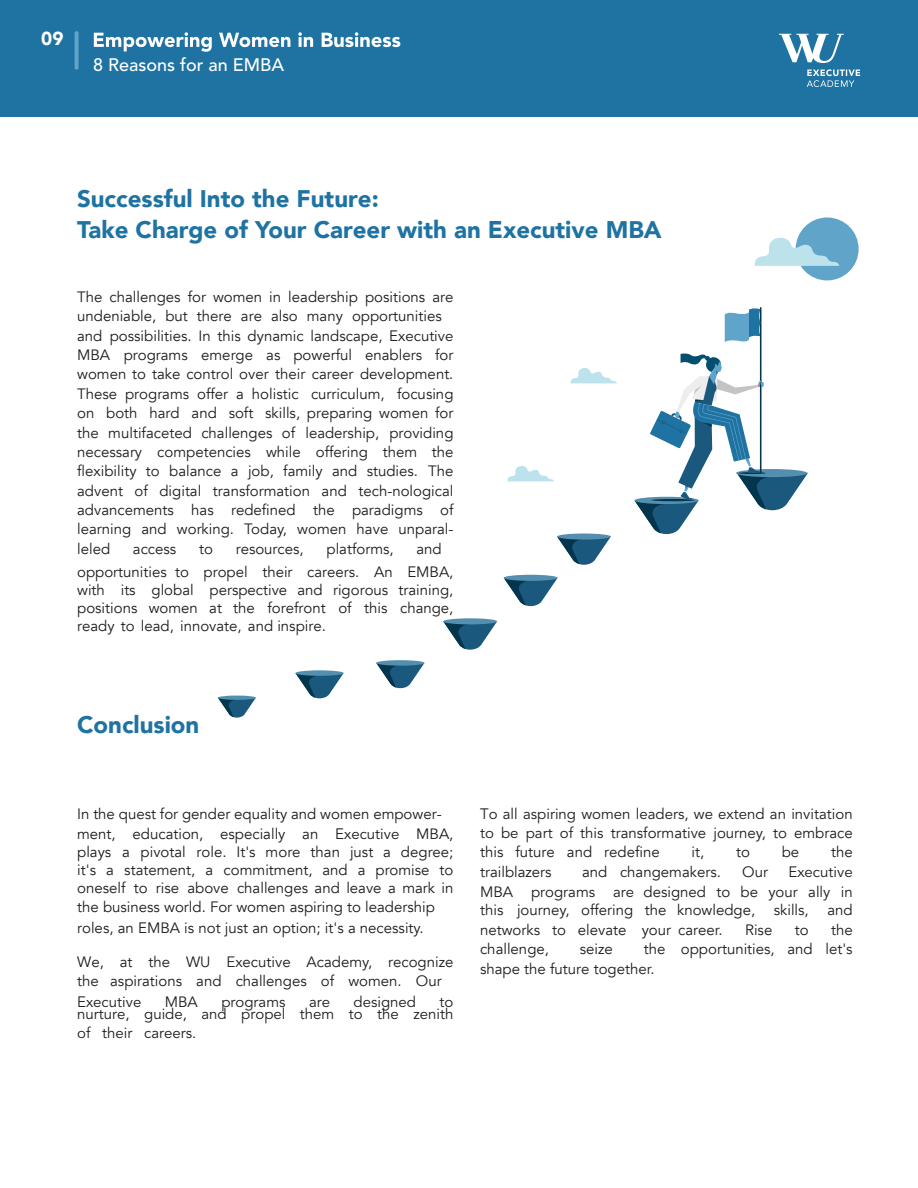
<style>
.page{position:relative;width:918px;height:1188px;background:#fff}
.page>*{position:absolute;margin:0;border:0;box-sizing:border-box;transform-origin:0 0}
.t1{font:900 24px/30.8px "Avenir";color:#1f73a2}
.t2{font:900 18.75px "Avenir";color:#fff}
.t3{font:500 18px "Avenir LT Std";color:#fff}
.t4{font:15px/19.4px "Avenir";color:#1d1d1b}
</style>
<div class="page">
<div style="left:0;top:0;width:918px;height:116px;background:#1f73a2"></div>
<svg style="left:779px;top:34px;width:81px;height:53px"></svg>
<svg style="left:219px;top:33px;width:71px;height:14px"></svg>
<svg style="left:298px;top:32px;width:15px;height:15px"></svg>
<svg style="left:322px;top:32px;width:78px;height:15px"></svg>
<svg style="left:93px;top:32px;width:119px;height:20px"></svg>
<svg style="left:75px;top:31px;width:4px;height:39px"></svg>
<div style="left:796px;top:217px;width:63px;height:63px;background:#61a4ca;border-radius:50%"></div>
<svg style="left:754px;top:234px;width:85px;height:32px"></svg>
<svg style="left:507px;top:466px;width:47px;height:15px"></svg>
<svg style="left:570px;top:368px;width:47px;height:15px"></svg>
<svg style="left:558px;top:538px;width:52px;height:27px"></svg>
<div style="left:557px;top:534px;width:54px;height:6px;background:#558fb0;border-radius:50%"></div>
<svg style="left:504px;top:579px;width:53px;height:27px"></svg>
<div style="left:504px;top:575px;width:54px;height:6px;background:#558fb0;border-radius:50%"></div>
<svg style="left:443px;top:622px;width:54px;height:28px"></svg>
<div style="left:443px;top:618px;width:54px;height:6px;background:#558fb0;border-radius:50%"></div>
<svg style="left:296px;top:674px;width:47px;height:24px"></svg>
<div style="left:295px;top:670px;width:49px;height:6px;background:#558fb0;border-radius:50%"></div>
<svg style="left:377px;top:664px;width:47px;height:24px"></svg>
<div style="left:376px;top:660px;width:48px;height:6px;background:#558fb0;border-radius:50%"></div>
<svg style="left:218px;top:698px;width:38px;height:20px"></svg>
<svg style="left:218px;top:696px;width:38px;height:4px"></svg>
<svg style="left:634px;top:307px;width:174px;height:227px"></svg>
<p class="t2" style="left:41px;top:23px;width:24px">09</p>
<p class="t3" style="left:93px;top:55px;width:193px">8 Reasons for an EMBA</p>
<h1 class="t1" style="left:77px;top:183px;width:586px">Successful Into the Future:<br>Take Charge of Your Career with an Executive MBA</h1>
<p class="t4" style="left:77px;top:287px;width:378px">The challenges for women in leadership positions are undeniable, but there are also many opportunities and possibilities. In this dynamic landscape, Executive MBA programs emerge as powerful enablers for women to take control over their career development.<br>These programs offer a holistic curriculum, focusing on both hard and soft skills, preparing women for the multifaceted challenges of leadership, providing necessary competencies while offering them the flexibility to balance a job, family and studies. The advent of digital transformation and tech-nological advancements has redefined the paradigms of learning and working. Today, women have unparal&shy;leled</p>
<p class="t4" style="left:133px;top:539px;width:45px">access</p>
<p class="t4" style="left:199px;top:539px;width:15px">to</p>
<p class="t4" style="left:236px;top:539px;width:70px">resources,</p>
<p class="t4" style="left:327px;top:539px;width:69px">platforms,</p>
<p class="t4" style="left:77px;top:537px;width:378px;line-height:23.1px;text-indent:339px">and opportunities to propel their careers. An EMBA,</p>
<p class="t4" style="left:77px;top:581px;width:378px;line-height:18px;text-align:justify">with its global perspective and rigorous training, positions women at the forefront of this change, ready to lead, innovate, and inspire.</p>
<h1 class="t1" style="left:77px;top:709px;width:124px">Conclusion</h1>
<p class="t4" style="left:77px;top:804px;width:378px;line-height:20px">In the quest for gender equality and women empower&shy;ment, education, especially an Executive MBA,</p>
<p class="t4" style="left:77px;top:843px;width:378px;line-height:18.3px;text-align:justify">plays a pivotal role. It's more than just a degree; it's a statement, a commitment, and a promise to oneself to rise above challenges and leave a mark in the business world. For women aspiring to leadership</p>
<p class="t4" style="left:77px;top:919px;width:348px">roles, an EMBA is not just an option; it's a necessity.</p>
<p class="t4" style="left:77px;top:953px;width:378px;line-height:18.3px">We, at the WU Executive Academy, recognize the aspirations and challenges of women. Our</p>
<p class="t4" style="left:77px;top:992px;width:66px">Executive</p>
<p class="t4" style="left:165px;top:992px;width:35px">MBA</p>
<p class="t4" style="left:221px;top:992px;width:66px">programs</p>
<p class="t4" style="left:309px;top:992px;width:23px">are</p>
<p class="t4" style="left:354px;top:992px;width:64px">designed</p>
<p class="t4" style="left:77px;top:995px;width:378px;line-height:12.9px;text-align:right">to<br>nurture, guide, and propel them to the zenith</p>
<p class="t4" style="left:77px;top:1023px;width:121px">of their careers.</p>
<p class="t4" style="left:480px;top:805px;width:374px;line-height:18.9px;text-align:justify">To all aspiring women leaders, we extend an invitation to be part of this transformative journey, to embrace this future and redefine</p>
<p class="t4" style="left:692px;top:842px;width:14px">it,</p>
<p class="t4" style="left:736px;top:842px;width:15px">to</p>
<p class="t4" style="left:782px;top:842px;width:19px">be</p>
<p class="t4" style="left:831px;top:842px;width:23px">the</p>
<p class="t4" style="left:480px;top:863px;width:73px">trailblazers</p>
<p class="t4" style="left:582px;top:863px;width:140px">and changemakers.</p>
<p class="t4" style="left:742px;top:863px;width:27px">Our</p>
<p class="t4" style="left:480px;top:863px;width:374px;text-align:justify;text-indent:308px">Executive MBA programs are designed to be your ally in this journey, offering the knowledge, skills, and networks to elevate your career.</p>
<p class="t4" style="left:745px;top:920px;width:29px">Rise</p>
<p class="t4" style="left:795px;top:920px;width:15px">to</p>
<p class="t4" style="left:831px;top:920px;width:23px">the</p>
<p class="t4" style="left:480px;top:940px;width:374px;text-indent:164px">the opportunities, and let's shape the future together.</p>
<p class="t4" style="left:480px;top:940px;width:70px">challenge,</p>
<p class="t4" style="left:580px;top:940px;width:35px">seize</p>
</div>
